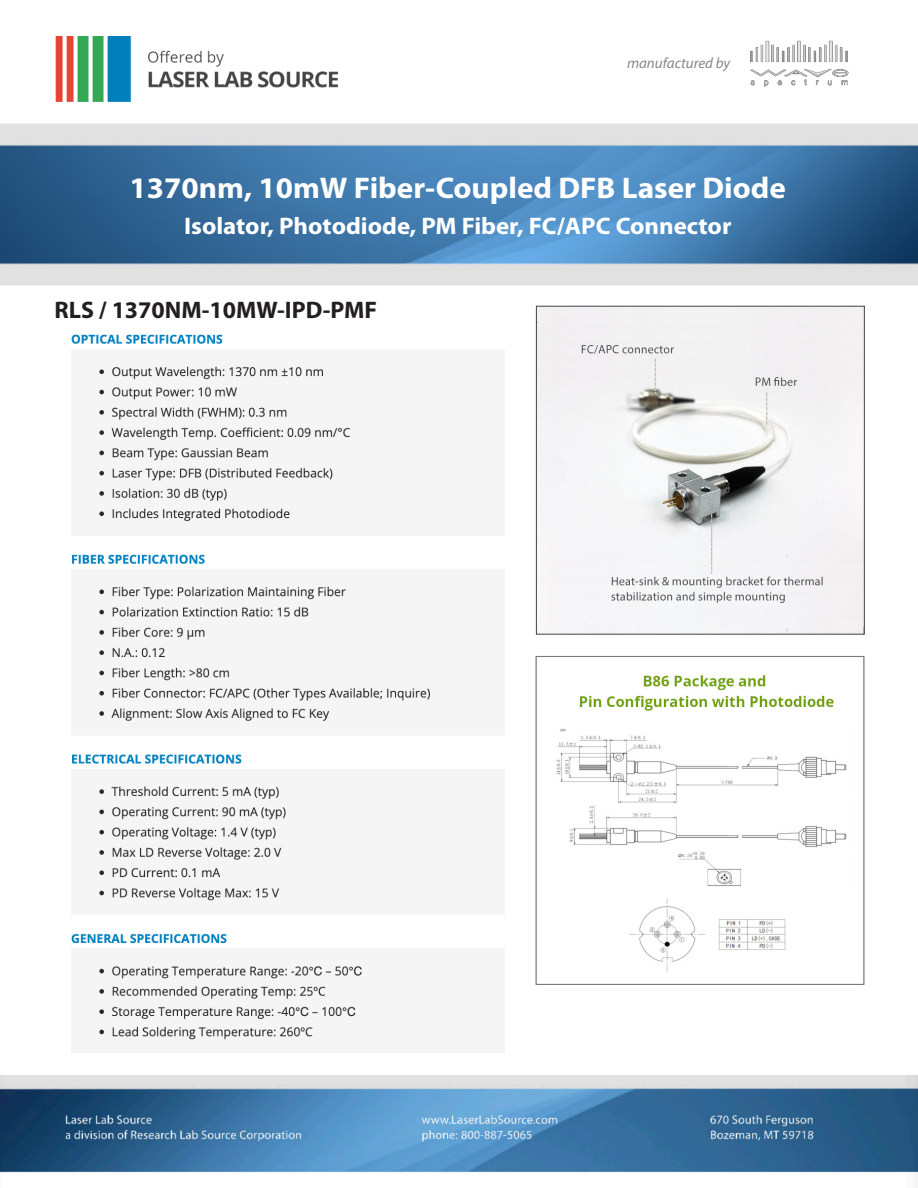
<style>
.page{position:relative;width:918px;height:1188px;background:#fff}
.page>*{position:absolute;margin:0;border:0;box-sizing:border-box;transform-origin:0 0}
.t1{font:700 30px "Myriad Pro";color:#fff;scale:1.04 1}
.t2{font:700 24px "Myriad Pro";color:#fff;scale:1.04 1}
.t3{font:700 24px "Myriad Pro";color:#231f20}
.t4{font:italic 15px "Myriad Pro";color:#888}
</style>
<div class="page">
<img style="left:0;top:123px;width:918px;height:162px">
<img style="left:55px;top:36px;width:282px;height:65px">
<img style="left:0;top:1076px;width:918px;height:97px">
<img style="left:538px;top:308px;width:325px;height:325px">
<div style="left:536px;top:306px;width:329px;height:329px;border:1px solid #434343"></div>
<img style="left:750px;top:40px;width:99px;height:47px">
<img style="left:71px;top:334px;width:359px;height:706px">
<img style="left:556px;top:675px;width:291px;height:297px">
<div style="left:536px;top:656px;width:328px;height:329px;border:1px solid #757575"></div>
<p class="t4" style="left:627px;top:54px;width:105px">manufactured by</p>
<p class="t1" style="left:130px;top:171px;width:633px">1370nm, 10mW Fiber-Coupled DFB Laser Diode</p>
<p class="t2" style="left:184px;top:212px;width:528px">Isolator, Photodiode, PM Fiber, FC/APC Connector</p>
<p class="t3" style="left:55px;top:297px;width:324px">RLS / 1370NM-10MW-IPD-PMF</p>
</div>
